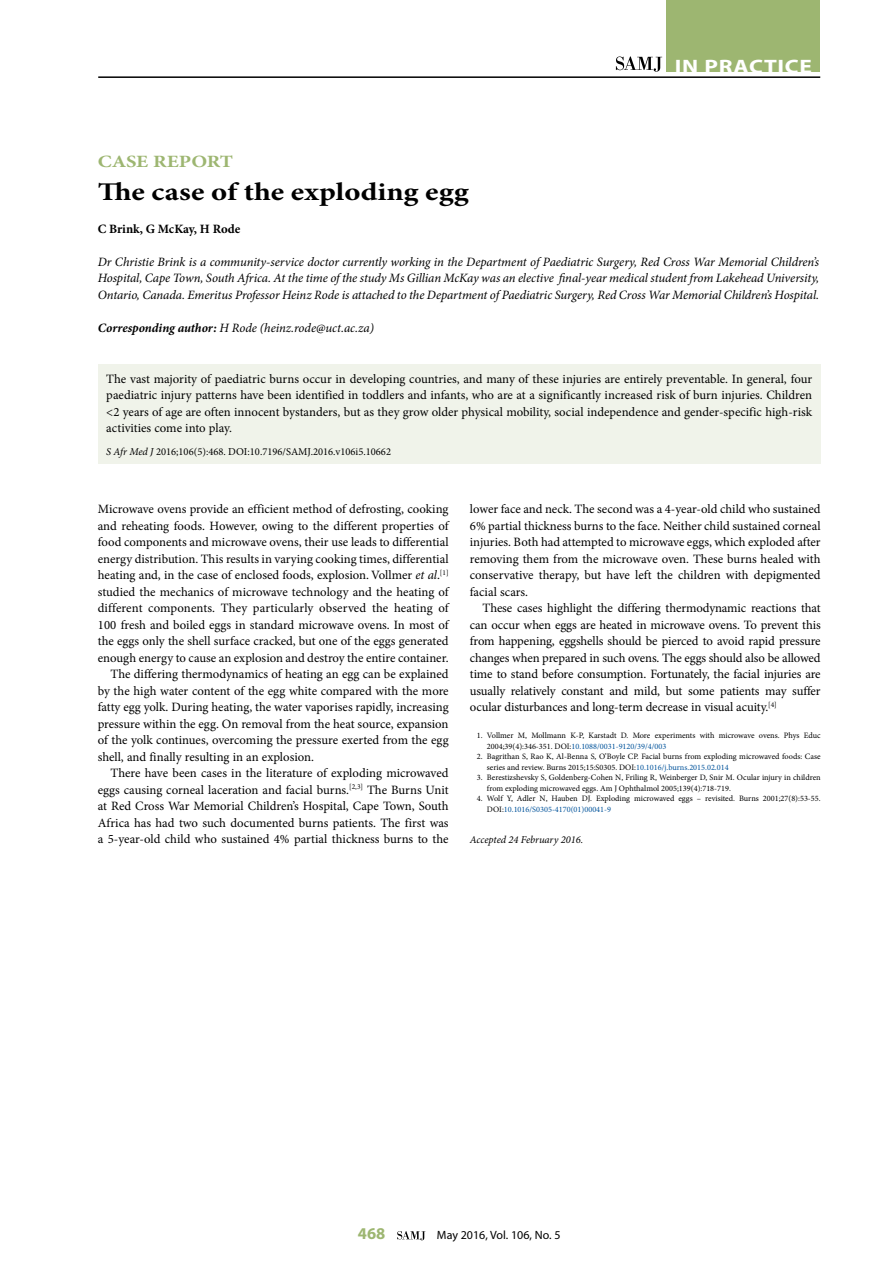
<style>
.page{position:relative;width:893px;height:1263px;background:#fff}
.page>*{position:absolute;margin:0;border:0;box-sizing:border-box;transform-origin:0 0}
.t1{font:700 25.5px "Minion Pro";color:#000;scale:1.2 1}
.t2{font:700 19.5px "Myriad Pro";letter-spacing:.03em;color:#fff;scale:1.2 1}
.t3{font:700 17.25px "Minion Pro";letter-spacing:-.005em;color:#9db671;scale:1.2 1}
.t4{font:700 16.5px "Myriad Pro";color:#9db671}
.t5{font:12.75px/16.5px "Minion Pro";color:#000;text-align:justify}
.t6{font:italic 12.75px/16.5px "Minion Pro";letter-spacing:-.005em;color:#000;text-align:justify}
.t7{font:700 12.75px "Minion Pro";color:#000}
.t8{font:12px "Myriad Pro";color:#000}
.t9{font:10.5px "Minion Pro";color:#000}
.t10{font:italic 10.5px "Minion Pro";letter-spacing:-.005em;color:#000}
.t11{font:8.25px/10.5px "Minion Pro";color:#000}
.s1{font-weight:700}
.s2{font-style:italic}
.s3{color:#00539b}
</style>
<div class="page">
<hr style="left:98px;top:76px;width:722px;height:2px;background:#000">
<div style="left:667px;top:0;width:153px;height:72px;background:#9db671"></div>
<svg style="left:616px;top:57px;width:46px;height:15px"></svg>
<div style="left:98px;top:365px;width:723px;height:99px;background:#f0f3ea"></div>
<svg style="left:397px;top:1231px;width:28px;height:9px"></svg>
<h2 class="t2" style="left:675px;top:54px;width:116px">IN PRACTICE</h2>
<h3 class="t3" style="left:98px;top:149px;width:114px">CASE REPORT</h3>
<h1 class="t1" style="left:98px;top:173px;width:311px">The case of the exploding egg</h1>
<p class="t7" style="left:98px;top:219px;width:144px">C Brink, G McKay, H Rode</p>
<p class="t6" style="left:98px;top:253px;width:723px">Dr Christie Brink is a community-service doctor currently working in the Department of Paediatric Surgery, Red Cross War Memorial Children’s Hospital, Cape Town, South Africa. At the time of the study Ms Gillian McKay was an elective final-year medical student from Lakehead University, Ontario, Canada. Emeritus Professor Heinz Rode is attached to the Department of Paediatric Surgery, Red Cross War Memorial Children’s Hospital.</p>
<p class="t6" style="left:98px;top:319px;width:278px"><span class="s1">Corresponding author:</span> H Rode (heinz.rode@uct.ac.za)</p>
<p class="t5" style="left:106px;top:370px;width:707px">The vast majority of paediatric burns occur in developing countries, and many of these injuries are entirely preventable. In general, four paediatric injury patterns have been identified in toddlers and infants, who are at a significantly increased risk of burn injuries. Children &lt;2 years of age are often innocent bystanders, but as they grow older physical mobility, social independence and gender-specific high-risk activities come into play.</p>
<p class="t9" style="left:106px;top:444px;width:286px"><span class="s2">S Afr Med J</span> 2016;106(5):468. DOI:10.7196/SAMJ.2016.v106i5.10662</p>
<p class="t5" style="left:98px;top:501px;width:352px">Microwave ovens provide an efficient method of defrosting, cooking</p>
<p class="t5" style="left:98px;top:517px;width:352px">and reheating foods. However, owing to the different properties of</p>
<p class="t5" style="left:98px;top:534px;width:352px">food components and microwave ovens, their use leads to differential</p>
<p class="t5" style="left:98px;top:550px;width:352px">energy distribution. This results in varying cooking times, differential</p>
<p class="t5" style="left:98px;top:567px;width:352px">heating and, in the case of enclosed foods, explosion. Vollmer <span class="s2">et al</span>.<sup>[1]</sup></p>
<p class="t5" style="left:98px;top:583px;width:352px">studied the mechanics of microwave technology and the heating of</p>
<p class="t5" style="left:98px;top:600px;width:352px">different components. They particularly observed the heating of</p>
<p class="t5" style="left:98px;top:616px;width:352px">100 fresh and boiled eggs in standard microwave ovens. In most of</p>
<p class="t5" style="left:98px;top:633px;width:352px">the eggs only the shell surface cracked, but one of the eggs generated</p>
<p class="t5" style="left:98px;top:649px;width:352px">enough energy to cause an explosion and destroy the entire container.</p>
<p class="t5" style="left:111px;top:666px;width:340px">The differing thermodynamics of heating an egg can be explained</p>
<p class="t5" style="left:98px;top:682px;width:352px">by the high water content of the egg white compared with the more</p>
<p class="t5" style="left:98px;top:699px;width:352px">fatty egg yolk. During heating, the water vaporises rapidly, increasing</p>
<p class="t5" style="left:98px;top:715px;width:352px">pressure within the egg. On removal from the heat source, expansion</p>
<p class="t5" style="left:98px;top:732px;width:352px">of the yolk continues, overcoming the pressure exerted from the egg</p>
<p class="t5" style="left:98px;top:748px;width:218px">shell, and finally resulting in an explosion.</p>
<p class="t5" style="left:111px;top:765px;width:339px">There have been cases in the literature of exploding microwaved</p>
<p class="t5" style="left:98px;top:781px;width:352px">eggs causing corneal laceration and facial burns.<sup>[2,3]</sup> The Burns Unit</p>
<p class="t5" style="left:98px;top:798px;width:352px">at Red Cross War Memorial Children’s Hospital, Cape Town, South</p>
<p class="t5" style="left:98px;top:814px;width:352px">Africa has had two such documented burns patients. The first was</p>
<p class="t5" style="left:98px;top:831px;width:352px">a 5-year-old child who sustained 4% partial thickness burns to the</p>
<p class="t5" style="left:470px;top:501px;width:352px">lower face and neck. The second was a 4-year-old child who sustained 6% partial thickness burns to the face. Neither child sustained corneal injuries. Both had attempted to microwave eggs, which exploded after removing them from the microwave oven. These burns healed with conservative therapy, but have left the children with depigmented facial scars.</p>
<p class="t5" style="left:470px;top:600px;width:352px;text-indent:13px">These cases highlight the differing thermodynamic reactions that can occur when eggs are heated in microwave ovens. To prevent this from happening, eggshells should be pierced to avoid rapid pressure changes when prepared in such ovens. The eggs should also be allowed time to stand before consumption. Fortunately, the facial injuries are usually relatively constant and mild, but some patients may suffer ocular disturbances and long-term decrease in visual acuity.<sup>[4]</sup></p>
<p class="t11" style="left:487px;top:730px;width:335px;text-indent:-10px">1. Vollmer M, Mollmann K-P, Karstadt D. More experiments with microwave ovens. Phys Educ<br>2004;39(4):346-351. DOI:<span class="s3">10.1088/0031-9120/39/4/003</span></p>
<p class="t11" style="left:487px;top:751px;width:335px;text-indent:-10px">2. Bagrithan S, Rao K, Al-Benna S, O’Boyle CP. Facial burns from exploding microwaved foods: Case series and review. Burns 2015;15:S0305. DOI:<span class="s3">10.1016/j.burns.2015.02.014</span></p>
<p class="t11" style="left:487px;top:772px;width:335px;text-indent:-10px">3. Berestizshevsky S, Goldenberg-Cohen N, Friling R, Weinberger D, Snir M. Ocular injury in children from exploding microwaved eggs. Am J Ophthalmol 2005;139(4):718-719.</p>
<p class="t11" style="left:487px;top:793px;width:335px;text-indent:-10px">4. Wolf Y, Adler N, Hauben DJ. Exploding microwaved eggs – revisited. Burns 2001;27(8):53-55.<br>DOI:<span class="s3">10.1016/S0305-4170(01)00041-9</span></p>
<p class="t10" style="left:470px;top:833px;width:115px">Accepted 24 February 2016.</p>
<p class="t4" style="left:358px;top:1223px;width:29px">468</p>
<p class="t8" style="left:437px;top:1228px;width:125px">May 2016, Vol. 106, No. 5</p>
</div>
